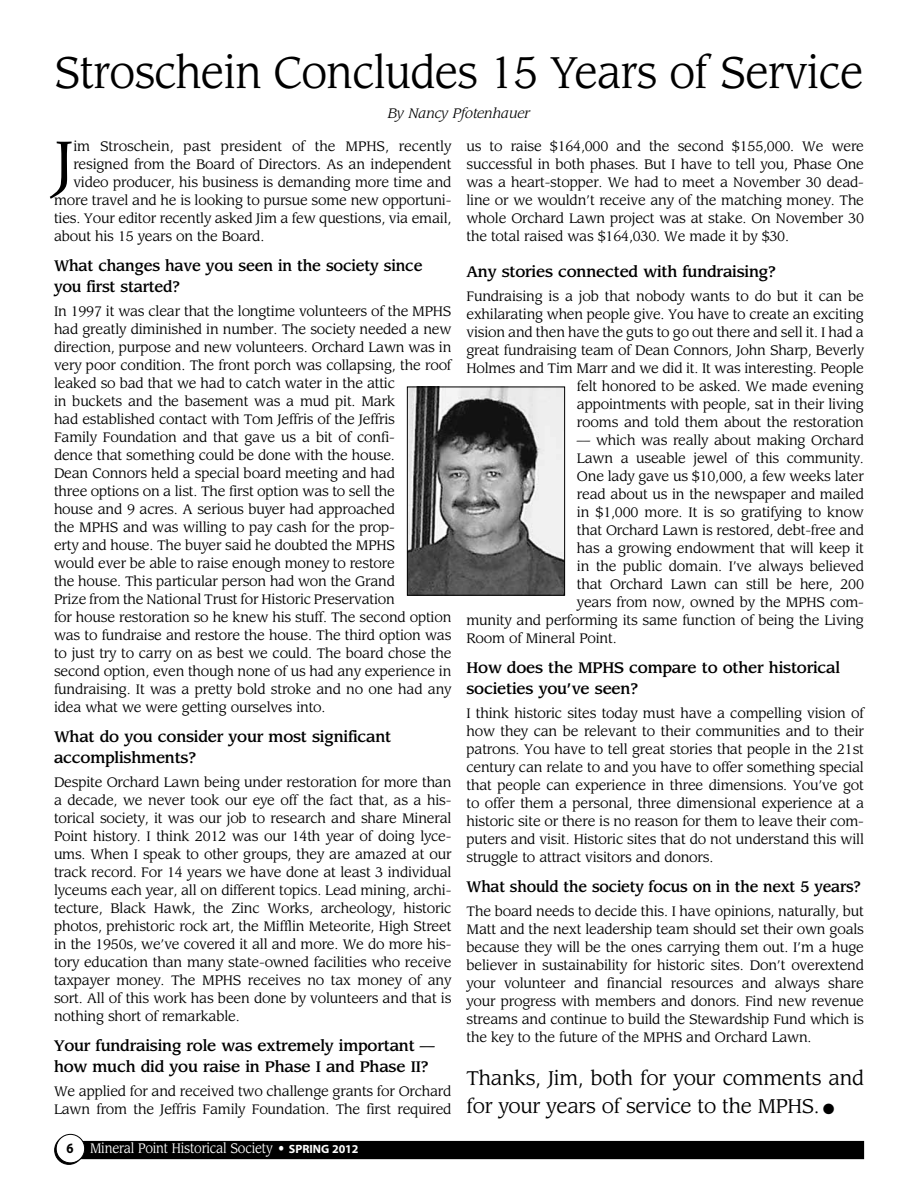
<style>
.page{position:relative;width:918px;height:1188px;background:#fff}
.page>*{position:absolute;margin:0;border:0;box-sizing:border-box;transform-origin:0 0}
.t1{font:64.35px "Leawood";color:#000}
.t2{font:43.5px "Leawood";letter-spacing:-.015em;color:#000;scale:.94 1}
.t3{font:19.5px/28.5px "Leawood";letter-spacing:-.015em;color:#000}
.t4{font:500 15px/21px "Leawood";letter-spacing:-.015em;color:#000}
.t5{font:500 15px "Leawood";letter-spacing:-.015em;color:#000;scale:.95 1}
.t6{font:13.5px/18px "Leawood";letter-spacing:-.015em;color:#000;text-align:justify}
.t7{font:13.5px "Leawood";letter-spacing:-.015em;color:#fff;scale:.9 1}
.t8{font:italic 13.5px "Leawood";color:#000}
.s1{font-family:"Myriad";font-weight:700;font-size:14.25px;color:#000}
.s2{font-style:italic}
.s3{font-family:"Myriad";font-weight:700;font-size:12px}
</style>
<div class="page">
<div style="left:74px;top:1141px;width:790px;height:18px;background:#000"></div>
<svg style="left:55px;top:1136px;width:28px;height:28px"></svg>
<div style="left:54px;top:1136px;width:30px;height:29px;border:1px solid #000;border-radius:50%"></div>
<div style="left:56px;top:1134px;width:29px;height:29px;background:#fff;border-radius:50%"></div>
<div style="left:56px;top:1134px;width:29px;height:29px;border:1px solid #000;border-radius:50%"></div>
<img style="left:409px;top:389px;width:154px;height:205px">
<div style="left:407px;top:387px;width:158px;height:209px;border:1px solid #000"></div>
<h2 class="t2" style="left:55px;top:46px;width:862px">Stroschein Concludes 15 Years of Service</h2>
<p class="t8" style="left:388px;top:105px;width:144px">By Nancy Pfotenhauer</p>
<h1 class="t1" style="left:54px;top:126px;width:22px">J</h1>
<p class="t6" style="left:73px;top:138px;width:380px">im Stroschein, past president of the MPHS, recently</p>
<p class="t6" style="left:73px;top:156px;width:380px">resigned from the Board of Directors. As an independent</p>
<p class="t6" style="left:73px;top:174px;width:380px">video producer, his business is demanding more time and</p>
<p class="t6" style="left:54px;top:192px;width:399px">more travel and he is looking to pursue some new opportuni-</p>
<p class="t6" style="left:54px;top:210px;width:399px">ties. Your editor recently asked Jim a few questions, via email,</p>
<p class="t6" style="left:54px;top:228px;width:212px">about his 15 years on the Board.</p>
<p class="t4" style="left:54px;top:256px;width:370px">What changes have you seen in the society since you first started?</p>
<p class="t6" style="left:54px;top:303px;width:399px;text-align:left">In 1997 it was clear that the longtime volunteers of the MPHS had greatly diminished in number. The society needed a new direction, purpose and new volunteers. Orchard Lawn was in very poor condition. The front porch was collapsing, the roof leaked so bad that we had to catch water in the attic<br>in buckets and the basement was a mud pit. Mark<br>had established contact with Tom Jeffris of the Jeffris<br>Family Foundation and that gave us a bit of confi-<br>dence that something could be done with the house.<br>Dean Connors held a special board meeting and had<br>three options on a list. The first option was to sell the<br>house and 9 acres. A serious buyer had approached<br>the MPHS and was willing to pay cash for the prop-<br>erty and house. The buyer said he doubted the MPHS<br>would ever be able to raise enough money to restore<br>the house. This particular person had won the Grand<br>Prize from the National Trust for Historic Preservation<br>for house restoration so he knew his stuff. The second option was to fundraise and restore the house. The third option was to just try to carry on as best we could. The board chose the second option, even though none of us had any experience in fundraising. It was a pretty bold stroke and no one had any idea what we were getting ourselves into.</p>
<p class="t4" style="left:54px;top:727px;width:339px">What do you consider your most significant accomplishments?</p>
<p class="t6" style="left:54px;top:774px;width:399px">Despite Orchard Lawn being under restoration for more than a decade, we never took our eye off the fact that, as a his&shy;torical society, it was our job to research and share Mineral Point history. I think 2012 was our 14th year of doing lyce&shy;ums. When I speak to other groups, they are amazed at our track record. For 14 years we have done at least 3 individual lyceums each year, all on different topics. Lead mining, archi&shy;tecture, Black Hawk, the Zinc Works, archeology, historic photos, prehistoric rock art, the Mifflin Meteorite, High Street in the 1950s, we’ve covered it all and more. We do more his&shy;tory education than many state-owned facilities who receive taxpayer money. The MPHS receives no tax money of any sort. All of this work has been done by volunteers and that is nothing short of remarkable.</p>
<p class="t4" style="left:54px;top:1036px;width:382px">Your fundraising role was extremely important — how much did you raise in Phase I and Phase II?</p>
<p class="t6" style="left:54px;top:1083px;width:399px">We applied for and received two challenge grants for Orchard<br>Lawn from the Jeffris Family Foundation. The first required</p>
<p class="t7" style="left:66px;top:1141px;width:326px"><span class="s1">6</span> Mineral Point Historical Society <span class="s2">•</span> <span class="s3">SPRING 2012</span></p>
<p class="t6" style="left:467px;top:137px;width:399px">us to raise $164,000 and the second $155,000. We were successful in both phases. But I have to tell you, Phase One was a heart-stopper. We had to meet a November 30 dead&shy;line or we wouldn’t receive any of the matching money. The whole Orchard Lawn project was at stake. On November 30 the total raised was $164,030. We made it by $30.</p>
<p class="t4" style="left:466px;top:261px;width:311px">Any stories connected with fundraising?</p>
<p class="t6" style="left:466px;top:287px;width:399px;text-align:right">Fundraising is a job that nobody wants to do but it can be exhilarating when people give. You have to create an exciting vision and then have the guts to go out there and sell it. I had a great fundraising team of Dean Connors, John Sharp, Beverly Holmes and Tim Marr and we did it. It was interesting. People felt honored to be asked. We made evening<br>appointments with people, sat in their living<br>rooms and told them about the restoration</p>
<p class="t6" style="left:577px;top:431px;width:288px">— which was really about making Orchard</p>
<p class="t6" style="left:577px;top:449px;width:288px">Lawn a useable jewel of this community.</p>
<p class="t6" style="left:577px;top:467px;width:288px">One lady gave us $10,000, a few weeks later</p>
<p class="t6" style="left:577px;top:485px;width:288px">read about us in the newspaper and mailed</p>
<p class="t6" style="left:577px;top:503px;width:288px">in $1,000 more. It is so gratifying to know</p>
<p class="t6" style="left:577px;top:521px;width:289px">that Orchard Lawn is restored, debt-free and</p>
<p class="t6" style="left:577px;top:539px;width:288px">has a growing endowment that will keep it</p>
<p class="t6" style="left:577px;top:557px;width:289px">in the public domain. I’ve always believed</p>
<p class="t6" style="left:577px;top:575px;width:289px">that Orchard Lawn can still be here, 200</p>
<p class="t6" style="left:577px;top:593px;width:288px">years from now, owned by the MPHS com-</p>
<p class="t6" style="left:466px;top:611px;width:399px">munity and performing its same function of being the Living</p>
<p class="t6" style="left:466px;top:629px;width:152px">Room of Mineral Point.</p>
<p class="t4" style="left:466px;top:657px;width:375px">How does the MPHS compare to other historical societies you’ve seen?</p>
<p class="t6" style="left:466px;top:704px;width:399px">I think historic sites today must have a compelling vision of how they can be relevant to their communities and to their patrons. You have to tell great stories that people in the 21st century can relate to and you have to offer something special that people can experience in three dimensions. You’ve got to offer them a personal, three dimensional experience at a historic site or there is no reason for them to leave their com&shy;puters and visit. Historic sites that do not understand this will struggle to attract visitors and donors.</p>
<p class="t5" style="left:466px;top:877px;width:417px">What should the society focus on in the next 5 years?</p>
<p class="t6" style="left:466px;top:902px;width:399px">The board needs to decide this. I have opinions, naturally, but Matt and the next leadership team should set their own goals because they will be the ones carrying them out. I’m a huge believer in sustainability for historic sites. Don’t overextend your volunteer and financial resources and always share your progress with members and donors. Find new revenue streams and continue to build the Stewardship Fund which is the key to the future of the MPHS and Orchard Lawn.</p>
<h3 class="t3" style="left:466px;top:1064px;width:399px">Thanks, Jim, both for your comments and for your years of service to the MPHS. ■</h3>
</div>
